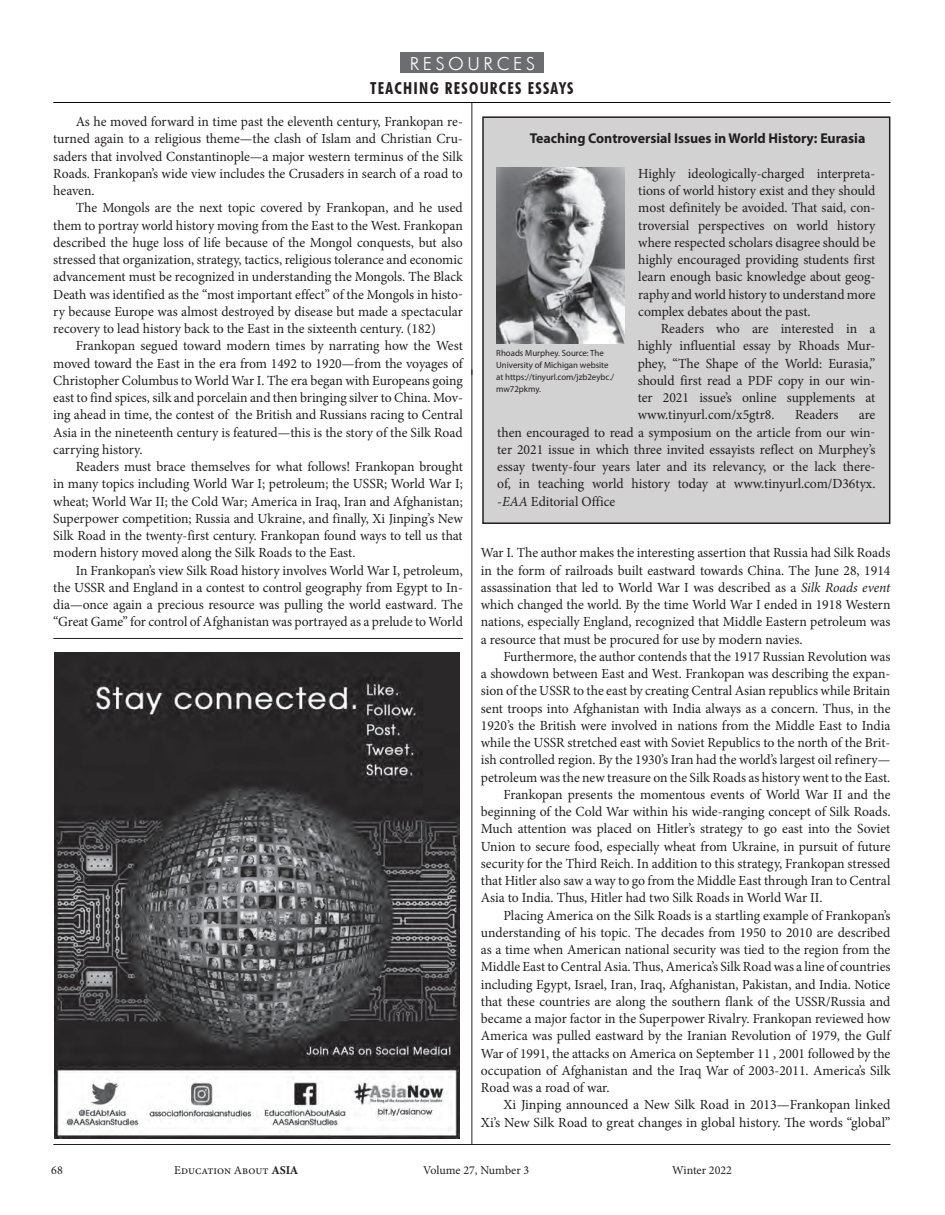
<style>
.page{position:relative;width:945px;height:1215px;background:#fff}
.page>*{position:absolute;margin:0;border:0;box-sizing:border-box;transform-origin:0 0}
.t1{font:300 18px "Futura BT";letter-spacing:.2em;color:#fff}
.t2{font:700 condensed 16.5px "Futura BT";letter-spacing:.075em;color:#231f20}
.t3{font:700 14.25px "Myriad Pro";color:#231f20}
.t4{font:13.95px/17.2px "Minion Pro";color:#231f20;text-align:justify}
.t5{font:13.95px "Minion Pro";letter-spacing:-.02em;color:#231f20}
.t6{font:12px "Minion Pro";color:#231f20}
.t7{font:9px/12px "Myriad Pro";color:#231f20}
.s1{font-style:italic}
.s2{font-weight:700}
</style>
<div class="page">
<div style="left:401px;top:53px;width:143px;height:20px;background:#6c6d70"></div>
<hr style="left:53px;top:102px;width:837px;height:1px;background:#040503">
<hr style="left:53px;top:1144px;width:837px;height:1px;background:#231f20">
<hr style="left:471px;top:370px;width:1px;height:774px;background:#231f20">
<hr style="left:471px;top:103px;width:1px;height:272px;background:#231f20">
<img style="left:55px;top:652px;width:405px;height:486px">
<hr style="left:53px;top:638px;width:410px;height:1px;background:#231f20">
<div style="left:483px;top:117px;width:407px;height:406px;background:#d3d2d2"></div>
<div style="left:482px;top:116px;width:408px;height:408px;border:2px solid #231f20"></div>
<img style="left:497px;top:168px;width:128px;height:176px">
<p class="t1" style="left:410px;top:53px;width:127px">RESOURCES</p>
<p class="t2" style="left:370px;top:78px;width:205px">TEACHING RESOURCES ESSAYS</p>
<p class="t4" style="left:53px;top:113px;width:411px;text-indent:23px">As he moved forward in time past the eleventh century, Frankopan re&shy;turned again to a religious theme—the clash of Islam and Christian Cru&shy;saders that involved Constantinople—a major western terminus of the Silk Roads. Frankopan’s wide view includes the Crusaders in search of a road to heaven.</p>
<p class="t4" style="left:53px;top:199px;width:411px;text-indent:23px">The Mongols are the next topic covered by Frankopan, and he used them to portray world history moving from the East to the West. Frankopan described the huge loss of life because of the Mongol conquests, but also stressed that organization, strategy, tactics, religious tolerance and economic advancement must be recognized in understanding the Mongols. The Black Death was identified as the “most important effect” of the Mongols in histo&shy;ry because Europe was almost destroyed by disease but made a spectacular recovery to lead history back to the East in the sixteenth century. (182)</p>
<p class="t4" style="left:53px;top:337px;width:412px;text-indent:23px">Frankopan segued toward modern times by narrating how the West moved toward the East in the era from 1492 to 1920—from the voyages of Christopher Columbus to World War I. The era began with Europeans going east to find spices, silk and porcelain and then bringing silver to China. Mov&shy;ing ahead in time, the contest of the British and Russians racing to Central Asia in the nineteenth century is featured—this is the story of the Silk Road carrying history.</p>
<p class="t4" style="left:53px;top:458px;width:411px;text-indent:23px">Readers must brace themselves for what follows! Frankopan brought in many topics including World War I; petroleum; the USSR; World War I; wheat; World War II; the Cold War; America in Iraq, Iran and Afghanistan; Superpower competition; Russia and Ukraine, and finally, Xi Jinping’s New Silk Road in the twenty-first century. Frankopan found ways to tell us that modern history moved along the Silk Roads to the East.</p>
<p class="t4" style="left:53px;top:562px;width:411px;text-indent:23px">In Frankopan’s view Silk Road history involves World War I, petroleum, the USSR and England in a contest to control geography from Egypt to In&shy;dia—once again a precious resource was pulling the world eastward. The “Great Game” for control of Afghanistan was portrayed as a prelude to World</p>
<p class="t3" style="left:530px;top:129px;width:337px">Teaching Controversial Issues in World History: Eurasia</p>
<p class="t4" style="left:638px;top:165px;width:239px">Highly ideologically-charged interpreta&shy;tions of world history exist and they should most definitely be avoided. That said, con&shy;troversial perspectives on world history where respected scholars disagree should be highly encouraged providing students first learn enough basic knowledge about geog&shy;raphy and world history to understand more complex debates about the past.</p>
<p class="t4" style="left:638px;top:320px;width:239px;text-indent:23px">Readers who are interested in a highly influential essay by Rhoads Mur&shy;phey, “The Shape of the World: Eurasia,” should first read a PDF copy in our win&shy;ter 2021 issue’s online supplements at www.tinyurl.com/x5gtr8.</p>
<p class="t7" style="left:496px;top:347px;width:119px">Rhoads Murphey. Source: The<br>University of Michigan website at https://tinyurl.com/jzb2eybc./ mw72pkmy.</p>
<p class="t4" style="left:795px;top:406px;width:45px">Readers</p>
<p class="t4" style="left:497px;top:406px;width:380px;text-indent:362px">are then encouraged to read a symposium on the article from our win&shy;ter 2021 issue in which three invited essayists reflect on Murphey’s essay twenty-four years later and its relevancy, or the lack there&shy;of, in teaching world history today at www.tinyurl.com/D36tyx. -<span class="s1">EAA</span> Editorial Office</p>
<p class="t4" style="left:481px;top:544px;width:411px">War I. The author makes the interesting assertion that Russia had Silk Roads in the form of railroads built eastward towards China. The June 28, 1914 assassination that led to World War I was described as a <span class="s1">Silk Roads event </span>which changed the world. By the time World War I ended in 1918 Western nations, especially England, recognized that Middle Eastern petroleum was a resource that must be procured for use by modern navies.</p>
<p class="t4" style="left:503px;top:648px;width:389px">Furthermore, the author contends that the 1917 Russian Revolution was</p>
<p class="t4" style="left:481px;top:665px;width:411px">a showdown between East and West. Frankopan was describing the expan-</p>
<p class="t4" style="left:481px;top:682px;width:411px">sion of the USSR to the east by creating Central Asian republics while Britain</p>
<p class="t4" style="left:481px;top:699px;width:411px">sent troops into Afghanistan with India always as a concern. Thus, in the</p>
<p class="t4" style="left:481px;top:717px;width:411px">1920’s the British were involved in nations from the Middle East to India</p>
<p class="t4" style="left:481px;top:734px;width:411px">while the USSR stretched east with Soviet Republics to the north of the Brit-</p>
<p class="t4" style="left:481px;top:751px;width:411px">ish controlled region. By the 1930’s Iran had the world’s largest oil refinery—</p>
<p class="t4" style="left:481px;top:768px;width:411px">petroleum was the new treasure on the Silk Roads as history went to the East.</p>
<p class="t4" style="left:503px;top:786px;width:389px">Frankopan presents the momentous events of World War II and the</p>
<p class="t4" style="left:481px;top:803px;width:411px">beginning of the Cold War within his wide-ranging concept of Silk Roads.</p>
<p class="t4" style="left:481px;top:820px;width:411px">Much attention was placed on Hitler’s strategy to go east into the Soviet</p>
<p class="t4" style="left:481px;top:838px;width:411px">Union to secure food, especially wheat from Ukraine, in pursuit of future</p>
<p class="t4" style="left:481px;top:855px;width:411px">security for the Third Reich. In addition to this strategy, Frankopan stressed</p>
<p class="t4" style="left:481px;top:872px;width:411px">that Hitler also saw a way to go from the Middle East through Iran to Central</p>
<p class="t4" style="left:481px;top:889px;width:343px">Asia to India. Thus, Hitler had two Silk Roads in World War II.</p>
<p class="t4" style="left:503px;top:907px;width:389px">Placing America on the Silk Roads is a startling example of Frankopan’s</p>
<p class="t4" style="left:481px;top:924px;width:411px">understanding of his topic. The decades from 1950 to 2010 are described</p>
<p class="t4" style="left:481px;top:941px;width:411px">as a time when American national security was tied to the region from the</p>
<p class="t4" style="left:481px;top:958px;width:411px">Middle East to Central Asia. Thus, America’s Silk Road was a line of countries</p>
<p class="t5" style="left:481px;top:975px;width:411px">including Egypt, Israel, Iran, Iraq, Afghanistan, Pakistan, and India. Notice</p>
<p class="t4" style="left:481px;top:993px;width:411px">that these countries are along the southern flank of the USSR/Russia and</p>
<p class="t4" style="left:481px;top:1010px;width:411px">became a major factor in the Superpower Rivalry. Frankopan reviewed how</p>
<p class="t4" style="left:481px;top:1027px;width:412px">America was pulled eastward by the Iranian Revolution of 1979, the Gulf</p>
<p class="t4" style="left:481px;top:1045px;width:411px">War of 1991, the attacks on America on September 11 , 2001 followed by the</p>
<p class="t4" style="left:481px;top:1062px;width:411px">occupation of Afghanistan and the Iraq War of 2003-2011. America’s Silk</p>
<p class="t4" style="left:481px;top:1079px;width:130px">Road was a road of war.</p>
<p class="t4" style="left:503px;top:1096px;width:389px">Xi Jinping announced a New Silk Road in 2013—Frankopan linked</p>
<p class="t4" style="left:481px;top:1113px;width:411px">Xi’s New Silk Road to great changes in global history. The words “global”</p>
<p class="t6" style="left:51px;top:1162px;width:13px">68</p>
<p class="t6" style="left:174px;top:1162px;width:125px">Education About <span class="s2">ASIA</span></p>
<p class="t6" style="left:423px;top:1162px;width:107px">Volume 27, Number 3</p>
<p class="t6" style="left:672px;top:1162px;width:61px">Winter 2022</p>
</div>
